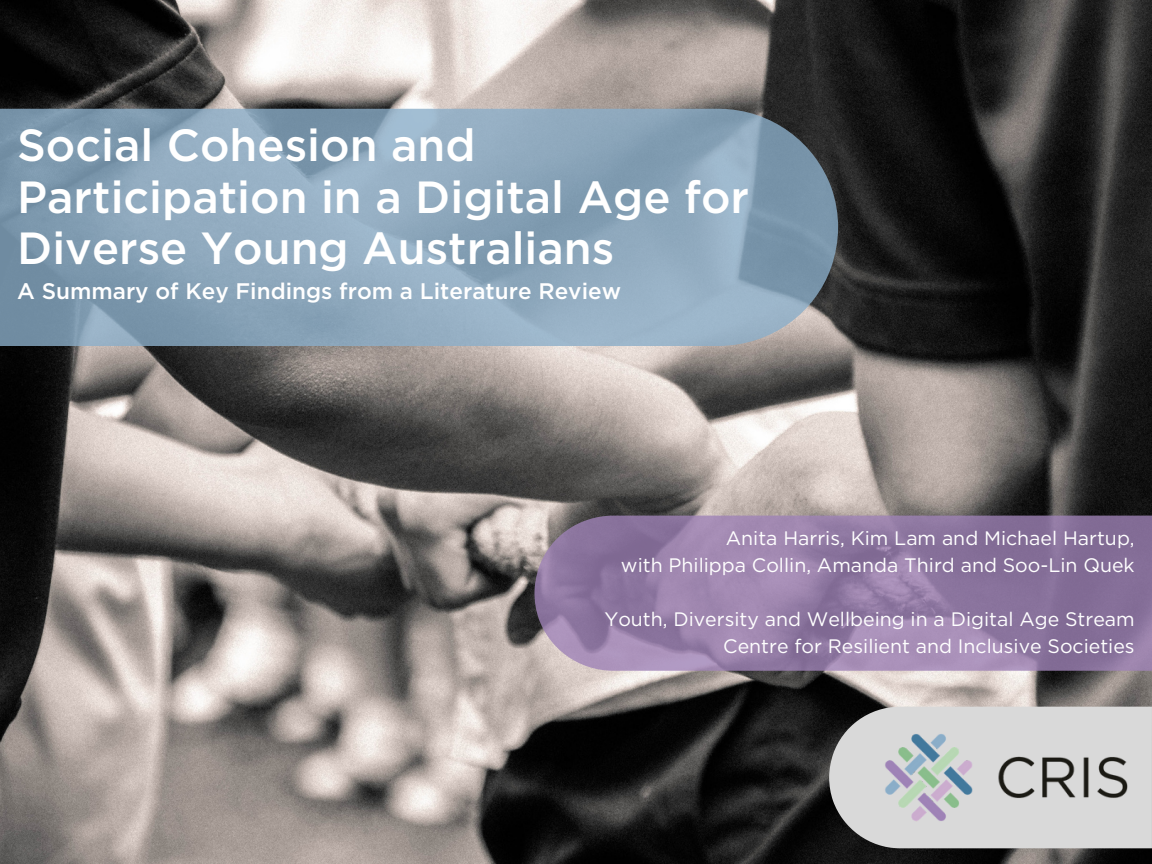
<style>
.page{position:relative;width:1152px;height:864px;background:#fff}
.page>*{position:absolute;margin:0;border:0;box-sizing:border-box;transform-origin:0 0}
.t1{font:500 45px/51.8px "Gotham";color:#fff}
.t2{font:500 22.5px "Gotham";color:#fff}
.t3{font:19.5px "Gotham";color:#fff}
</style>
<div class="page">
<img style="left:0;top:0;width:1152px;height:864px">
<svg style="left:0;top:109px;width:838px;height:237px;background:#88a2b6"></svg>
<svg style="left:534px;top:516px;width:618px;height:155px;background:#937da4"></svg>
<svg style="left:829px;top:707px;width:323px;height:141px;background:#c3c3c3"></svg>
<img style="left:875px;top:729px;width:261px;height:97px">
<p class="t1" style="left:17px;top:121px;width:734px">Social Cohesion and<br>Participation in a Digital Age for</p>
<p class="t1" style="left:17px;top:225px;width:599px">Diverse Young Australians</p>
<p class="t2" style="left:17px;top:281px;width:605px">A Summary of Key Findings from a Literature Review</p>
<p class="t3" style="left:726px;top:529px;width:410px">Anita Harris, Kim Lam and Michael Hartup,</p>
<p class="t3" style="left:621px;top:556px;width:515px">with Philippa Collin, Amanda Third and Soo-Lin Quek</p>
<p class="t3" style="left:604px;top:610px;width:532px">Youth, Diversity and Wellbeing in a Digital Age Stream</p>
<p class="t3" style="left:723px;top:637px;width:413px">Centre for Resilient and Inclusive Societies</p>
</div>
